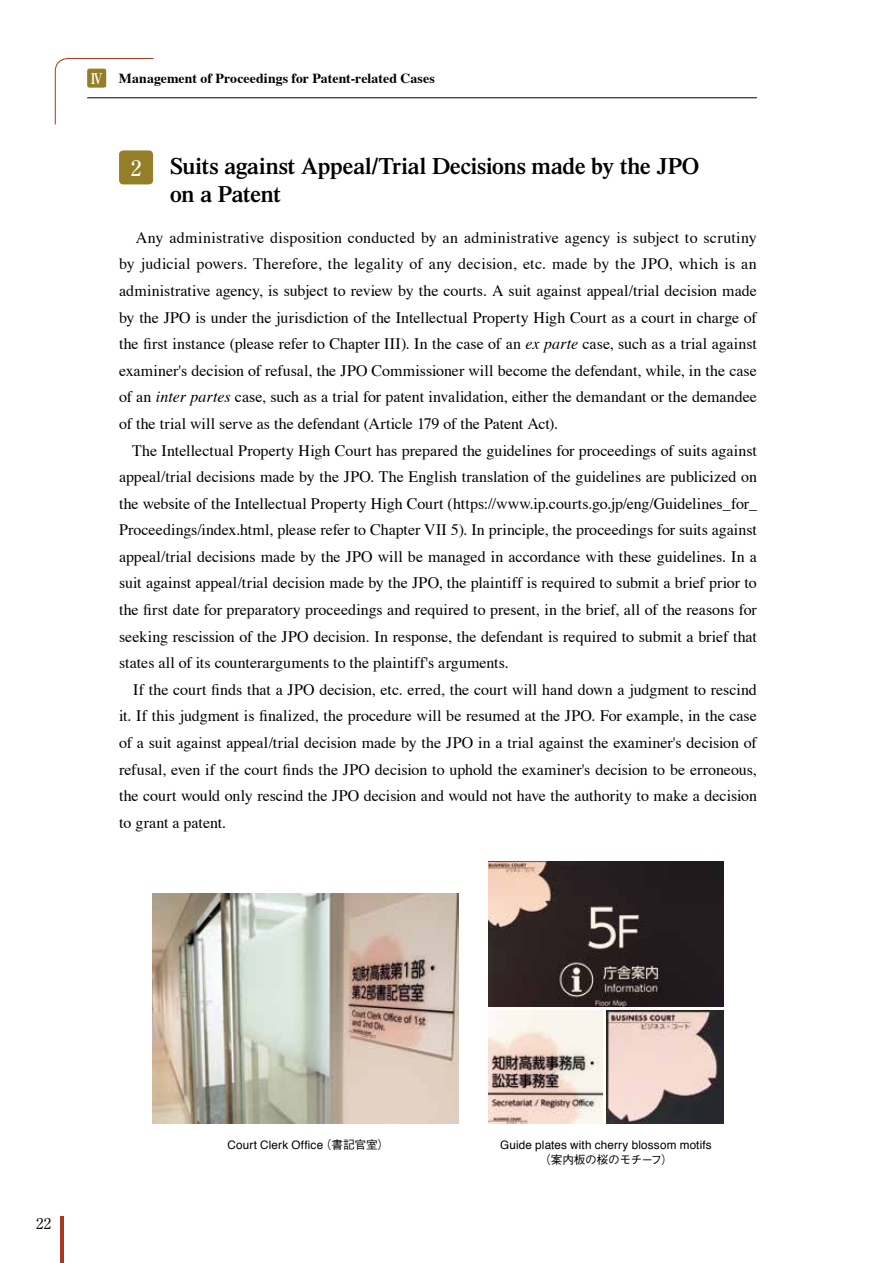
<style>
.page{position:relative;width:893px;height:1263px;background:#fff}
.page>*{position:absolute;margin:0;border:0;box-sizing:border-box;transform-origin:0 0}
.t1{font:600 23.4px/27.6px "Times";letter-spacing:-.01em;color:#000}
.t2{font:500 21.3px "Ryumin Pr 6 N";color:#fff}
.t3{font:15.9px/26.5px "Times";color:#000;text-align:justify}
.t4{font:14.85px "Ryumin Pr 6 N";color:#000}
.t5{font:700 13.8px "Times";letter-spacing:.005em;color:#000}
.t6{font:11.7px "Helvetica";letter-spacing:.015em;color:#000}
.t7{font:500 11.7px "Gothic BBB Pr 6 N";letter-spacing:-.04em;color:#000}
.s1{font-family:"Ryumin Pr 6 N";font-size:14.85px;color:#fff}
.s2{font-style:italic}
.s3{font-family:"Gothic BBB Pr 6 N";font-weight:500}
</style>
<div class="page">
<div style="left:119px;top:150px;width:34px;height:34px;background:#947f28;border-radius:4px"></div>
<img style="left:152px;top:894px;width:307px;height:229px">
<img style="left:488px;top:862px;width:235px;height:144px">
<img style="left:488px;top:1011px;width:114px;height:112px">
<img style="left:607px;top:1011px;width:116px;height:112px">
<hr style="left:87px;top:98px;width:670px;height:1px;background:#000">
<svg style="left:55px;top:58px;width:99px;height:67px"></svg>
<hr style="left:61px;top:1216px;width:3px;height:47px;background:#a7381d">
<p class="t5" style="left:89px;top:65px;width:347px"><span class="s1">Ⅳ</span> Management of Proceedings for Patent-related Cases</p>
<h1 class="t1" style="left:170px;top:152px;width:530px">Suits against Appeal/Trial Decisions made by the JPO on a Patent</h1>
<p class="t3" style="left:119px;top:223px;width:639px;text-indent:17px">Any administrative disposition conducted by an administrative agency is subject to scrutiny by judicial powers. Therefore, the legality of any decision, etc. made by the JPO, which is an administrative agency, is subject to review by the courts. A suit against appeal/trial decision made by the JPO is under the jurisdiction of the Intellectual Property High Court as a court in charge of the first instance (please refer to Chapter III). In the case of an <span class="s2">ex parte</span> case, such as a trial against examiner's decision of refusal, the JPO Commissioner will become the defendant, while, in the case of an <span class="s2">inter partes</span> case, such as a trial for patent invalidation, either the demandant or the demandee of the trial will serve as the defendant (Article 179 of the Patent Act).</p>
<p class="t3" style="left:119px;top:436px;width:639px;text-indent:13px">The Intellectual Property High Court has prepared the guidelines for proceedings of suits against appeal/trial decisions made by the JPO. The English translation of the guidelines are publicized on the website of the Intellectual Property High Court (https://www.ip.courts.go.jp/eng/Guidelines_for_ Proceedings/index.html, please refer to Chapter VII 5). In principle, the proceedings for suits against appeal/trial decisions made by the JPO will be managed in accordance with these guidelines. In a suit against appeal/trial decision made by the JPO, the plaintiff is required to submit a brief prior to the first date for preparatory proceedings and required to present, in the brief, all of the reasons for seeking rescission of the JPO decision. In response, the defendant is required to submit a brief that states all of its counterarguments to the plaintiff's arguments.</p>
<p class="t3" style="left:119px;top:675px;width:639px;text-indent:14px">If the court finds that a JPO decision, etc. erred, the court will hand down a judgment to rescind it. If this judgment is finalized, the procedure will be resumed at the JPO. For example, in the case of a suit against appeal/trial decision made by the JPO in a trial against the examiner's decision of refusal, even if the court finds the JPO decision to uphold the examiner's decision to be erroneous, the court would only rescind the JPO decision and would not have the authority to make a decision to grant a patent.</p>
<h2 class="t2" style="left:131px;top:151px;width:12px">2</h2>
<p class="t4" style="left:36px;top:1212px;width:17px">22</p>
<p class="t6" style="left:228px;top:1135px;width:163px">Court Clerk Office<span class="s3">（書記官室）</span></p>
<p class="t6" style="left:500px;top:1135px;width:213px">Guide plates with cherry blossom motifs</p>
<p class="t7" style="left:539px;top:1150px;width:135px">（案内板の桜のモチーフ）</p>
</div>
